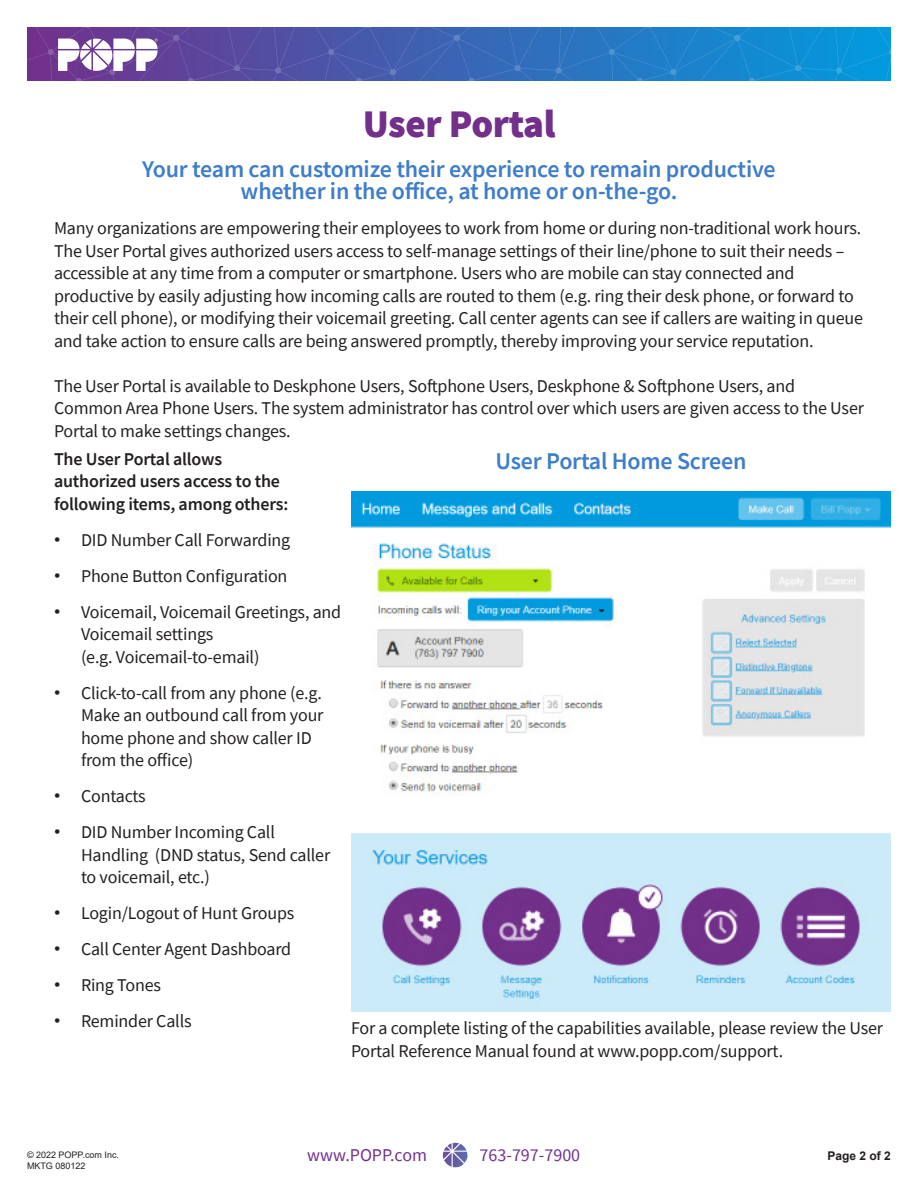
<style>
.page{position:relative;width:918px;height:1188px;background:#fff}
.page>*{position:absolute;margin:0;border:0;box-sizing:border-box;transform-origin:0 0}
.Page_headline{font:900 39px "Source Sans Pro";letter-spacing:-.01em;color:#73308b}
.Page_lead_body_copy{font:600 24px/22.5px "Source Sans Pro";letter-spacing:-.01em;color:#3d7dca;text-align:center}
.Page_lead_body_copy-2{font:18px/22.5px "Source Sans Pro";letter-spacing:-.01em;color:#231f20}
.Page_lead_body_copy-3{font:600 18px/22.5px "Source Sans Pro";letter-spacing:-.01em;color:#231f20}
.t1{font:18px "Source Sans Pro";color:#73308b}
.t2{font:700 12px "Arial";color:#231f20}
.t3{font:9px "Arial";color:#231f20}
.s1{font-family:"Arial"}
</style>
<div class="page">
<svg style="left:27px;top:27px;width:864px;height:54px;background:#426fba"></svg>
<img style="left:351px;top:491px;width:540px;height:520px">
<svg style="left:443px;top:1143px;width:24px;height:25px"></svg>
<p class="Page_headline" style="left:363px;top:97px;width:194px">User Portal</p>
<p class="Page_lead_body_copy" style="left:142px;top:157px;width:635px">Your team can customize their experience to remain productive whether in the office, at home or on-the-go.</p>
<p class="Page_lead_body_copy-2" style="left:54px;top:217px;width:811px">Many organizations are empowering their employees to work from home or during non-traditional work hours.<br>The User Portal gives authorized users access to self-manage settings of their line/phone to suit their needs – accessible at any time from a computer or smartphone. Users who are mobile can stay connected and productive by easily adjusting how incoming calls are routed to them (e.g. ring their desk phone, or forward to their cell phone), or modifying their voicemail greeting. Call center agents can see if callers are waiting in queue and take action to ensure calls are being answered promptly, thereby improving your service reputation.</p>
<p class="Page_lead_body_copy-2" style="left:54px;top:375px;width:812px">The User Portal is available to Deskphone Users, Softphone Users, Deskphone &amp; Softphone Users, and<br>Common Area Phone Users. The system administrator has control over which users are given access to the User<br>Portal to make settings changes.</p>
<p class="Page_lead_body_copy-3" style="left:54px;top:448px;width:236px">The User Portal allows authorized users access to the following items, among others:</p>
<p class="Page_lead_body_copy-2" style="left:54px;top:529px;width:238px"><span class="s1">•</span> DID Number Call Forwarding</p>
<p class="Page_lead_body_copy-2" style="left:54px;top:565px;width:235px"><span class="s1">•</span> Phone Button Configuration</p>
<p class="Page_lead_body_copy-2" style="left:81px;top:601px;width:262px;text-indent:-27px"><span class="s1">•</span> Voicemail, Voicemail Greetings, and<br>Voicemail settings<br>(e.g. Voicemail-to-email)</p>
<p class="Page_lead_body_copy-2" style="left:81px;top:682px;width:244px;text-indent:-27px"><span class="s1">•</span> Click-to-call from any phone (e.g.<br>Make an outbound call from your home phone and show caller ID from the office)</p>
<p class="Page_lead_body_copy-2" style="left:54px;top:785px;width:93px"><span class="s1">•</span> Contacts</p>
<p class="Page_lead_body_copy-2" style="left:81px;top:821px;width:251px;text-indent:-27px"><span class="s1">•</span> DID Number Incoming Call<br>Handling (DND status, Send caller to voicemail, etc.)</p>
<p class="Page_lead_body_copy-2" style="left:54px;top:902px;width:242px"><span class="s1">•</span> Login/Logout of Hunt Groups</p>
<p class="Page_lead_body_copy-2" style="left:54px;top:938px;width:239px"><span class="s1">•</span> Call Center Agent Dashboard</p>
<p class="Page_lead_body_copy-2" style="left:54px;top:974px;width:109px"><span class="s1">•</span> Ring Tones</p>
<p class="Page_lead_body_copy-2" style="left:54px;top:1010px;width:139px"><span class="s1">•</span> Reminder Calls</p>
<p class="Page_lead_body_copy" style="left:496px;top:450px;width:252px">User Portal Home Screen</p>
<p class="Page_lead_body_copy-2" style="left:351px;top:1017px;width:534px">For a complete listing of the capabilities available, please review the User<br>Portal Reference Manual found at www.popp.com/support.</p>
<p class="t3" style="left:27px;top:1149px;width:94px">© 2022 POPP.com Inc.</p>
<p class="t1" style="left:307px;top:1143px;width:121px">www.POPP.com</p>
<p class="t1" style="left:480px;top:1143px;width:102px">763-797-7900</p>
<p class="t2" style="left:828px;top:1148px;width:65px">Page 2 of 2</p>
<p class="t3" style="left:27px;top:1160px;width:60px">MKTG 080122</p>
</div>
